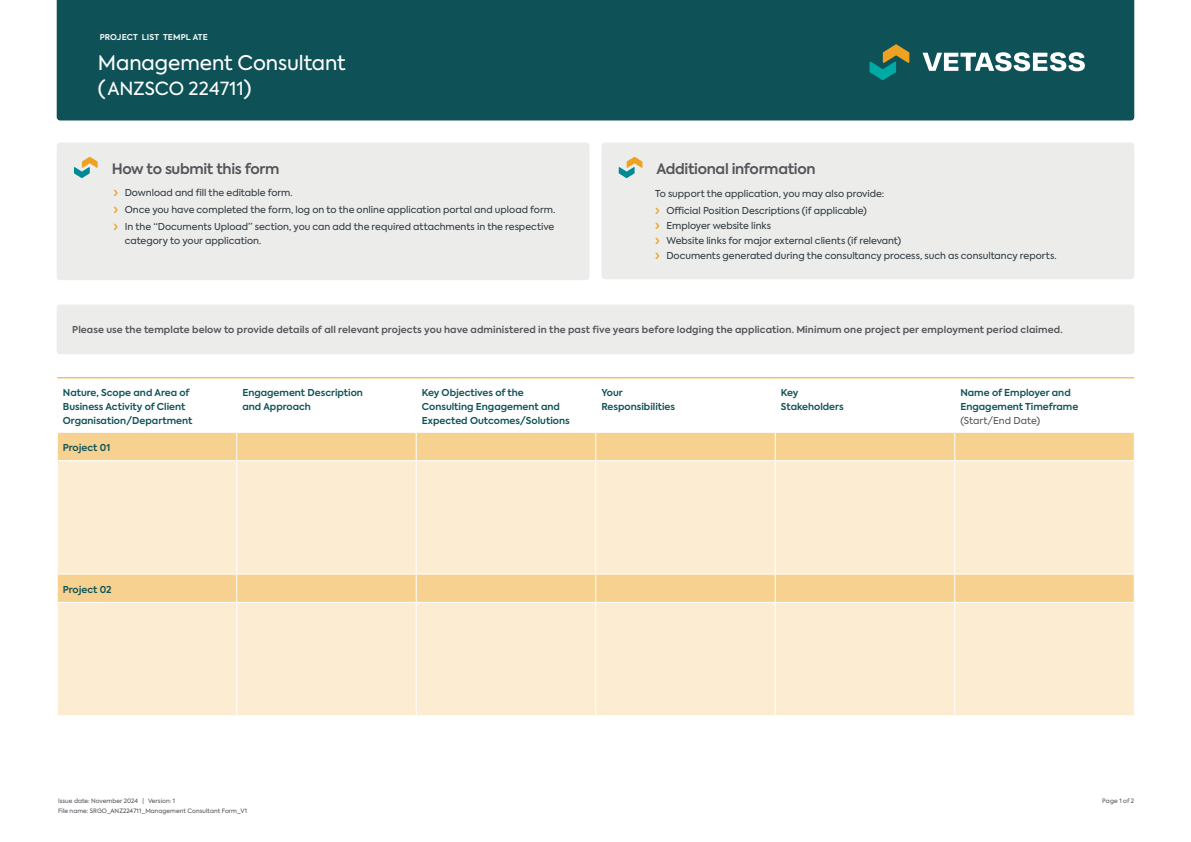
<style>
.page{position:relative;width:1191px;height:842px;background:#fff}
.page>*{position:absolute;margin:0;border:0;box-sizing:border-box;transform-origin:0 0}
.t1{font:20px "Axiforma";letter-spacing:-.005em;color:#fff}
.t2{font:18px "Axiforma";color:#fff}
.t3{font:600 14.4px "Axiforma";letter-spacing:-.02em;color:#54555a}
.t4{font:9.5px/14.8px "Axiforma";color:#303c42}
.t5{font:600 9.5px/14px "Axiforma";color:#0e5257}
.t6{font:600 9.5px "Axiforma";letter-spacing:.01em;color:#54555a}
.t7{font:9.5px "Axiforma";color:#54555a}
.t8{font:600 8px "Axiforma";letter-spacing:.01em;color:#fff}
.t9{font:6px/10px "Axiforma";color:#54555a}
.s1{font-size:19.7px}
</style>
<div class="page">
<div style="left:57px;top:0;width:1077px;height:120px;background:#0e5257"></div>
<svg style="left:922px;top:52px;width:162px;height:19px"></svg>
<svg style="left:869px;top:44px;width:40px;height:36px"></svg>
<div style="left:57px;top:142px;width:532px;height:138px;background:#ececeb;border-radius:3px"></div>
<div style="left:57px;top:305px;width:1077px;height:49px;background:#ececeb;border-radius:3px"></div>
<div style="left:601px;top:142px;width:533px;height:137px;background:#ececeb;border-radius:3px"></div>
<svg style="left:74px;top:157px;width:24px;height:21px"></svg>
<svg style="left:619px;top:157px;width:23px;height:21px"></svg>
<div style="left:58px;top:433px;width:1075px;height:27px;background:#f7d190"></div>
<svg style="left:58px;top:461px;width:1075px;height:254px;background:#fbeacb"></svg>
<hr style="left:57px;top:574px;width:180px;height:1px;background:#fff">
<hr style="left:237px;top:574px;width:179px;height:1px;background:#fff">
<hr style="left:416px;top:574px;width:180px;height:1px;background:#fff">
<hr style="left:596px;top:574px;width:179px;height:1px;background:#fff">
<hr style="left:775px;top:574px;width:179px;height:1px;background:#fff">
<hr style="left:954px;top:574px;width:180px;height:1px;background:#fff">
<hr style="left:57px;top:602px;width:180px;height:1px;background:#fff">
<hr style="left:237px;top:602px;width:179px;height:1px;background:#fff">
<hr style="left:416px;top:602px;width:180px;height:1px;background:#fff">
<hr style="left:596px;top:602px;width:179px;height:1px;background:#fff">
<hr style="left:775px;top:602px;width:179px;height:1px;background:#fff">
<hr style="left:954px;top:602px;width:180px;height:1px;background:#fff">
<svg style="left:236px;top:433px;width:1px;height:27px"></svg>
<svg style="left:416px;top:433px;width:1px;height:27px"></svg>
<svg style="left:595px;top:433px;width:1px;height:27px"></svg>
<svg style="left:774px;top:433px;width:1px;height:27px"></svg>
<svg style="left:954px;top:433px;width:1px;height:27px"></svg>
<svg style="left:1133px;top:433px;width:1px;height:27px"></svg>
<hr style="left:236px;top:461px;width:1px;height:113px;background:#fff">
<hr style="left:416px;top:461px;width:1px;height:113px;background:#fff">
<hr style="left:595px;top:461px;width:1px;height:113px;background:#fff">
<hr style="left:774px;top:461px;width:1px;height:113px;background:#fff">
<hr style="left:954px;top:461px;width:1px;height:113px;background:#fff">
<svg style="left:236px;top:575px;width:1px;height:27px"></svg>
<svg style="left:416px;top:575px;width:1px;height:27px"></svg>
<svg style="left:595px;top:575px;width:1px;height:27px"></svg>
<svg style="left:774px;top:575px;width:1px;height:27px"></svg>
<svg style="left:954px;top:575px;width:1px;height:27px"></svg>
<svg style="left:1133px;top:575px;width:1px;height:27px"></svg>
<hr style="left:236px;top:603px;width:1px;height:112px;background:#fff">
<hr style="left:416px;top:603px;width:1px;height:112px;background:#fff">
<hr style="left:595px;top:603px;width:1px;height:112px;background:#fff">
<hr style="left:774px;top:603px;width:1px;height:112px;background:#fff">
<hr style="left:954px;top:603px;width:1px;height:112px;background:#fff">
<svg style="left:57px;top:433px;width:1px;height:27px"></svg>
<svg style="left:57px;top:575px;width:1px;height:27px"></svg>
<hr style="left:57px;top:377px;width:180px;height:1px;background:#eea220">
<hr style="left:237px;top:377px;width:179px;height:1px;background:#eea220">
<hr style="left:416px;top:377px;width:180px;height:1px;background:#eea220">
<hr style="left:596px;top:377px;width:179px;height:1px;background:#eea220">
<hr style="left:775px;top:377px;width:179px;height:1px;background:#eea220">
<hr style="left:954px;top:377px;width:180px;height:1px;background:#eea220">
<p class="t8" style="left:100px;top:32px;width:109px">PROJECT LIST TEMPL ATE</p>
<h1 class="t1" style="left:98px;top:49px;width:249px">Management Consultant</h1>
<h2 class="t2" style="left:98px;top:76px;width:155px"><span class="s1">(</span>ANZSCO 224711<span class="s1">)</span></h2>
<h3 class="t3" style="left:112px;top:159px;width:169px">How to submit this form</h3>
<h3 class="t3" style="left:656px;top:159px;width:161px">Additional information</h3>
<p class="t4" style="left:125px;top:185px;width:432px;line-height:16.8px">Download and fill the editable form.<br>Once you have completed the form, log on to the online application portal and upload form.<br>In the “Documents Upload” section, you can add the required attachments in the respective</p>
<p class="t4" style="left:125px;top:233px;width:138px">category to your application.</p>
<p class="t4" style="left:666px;top:184px;width:219px;line-height:17.7px;text-indent:-11px">To support the application, you may also provide:<br>Official Position Descriptions (if applicable)</p>
<p class="t4" style="left:666px;top:218px;width:392px">Employer website links<br>Website links for major external clients (if relevant)<br>Documents generated during the consultancy process, such as consultancy reports.</p>
<p class="t6" style="left:72px;top:323px;width:991px">Please use the template below to provide details of all relevant projects you have administered in the past five years before lodging the application. Minimum one project per employment period claimed.</p>
<p class="t5" style="left:63px;top:385px;width:131px">Nature, Scope and Area of<br>Business Activity of Client<br>Organisation/Department</p>
<p class="t5" style="left:242px;top:385px;width:122px">Engagement Description and Approach</p>
<p class="t5" style="left:422px;top:385px;width:149px">Key Objectives of the<br>Consulting Engagement and<br>Expected Outcomes/Solutions</p>
<p class="t5" style="left:601px;top:385px;width:75px">Your<br>Responsibilities</p>
<p class="t5" style="left:781px;top:385px;width:64px">Key<br>Stakeholders</p>
<p class="t5" style="left:960px;top:385px;width:119px">Name of Employer and<br>Engagement Timeframe</p>
<p class="t7" style="left:960px;top:414px;width:81px">(Start/End Date)</p>
<p class="t5" style="left:63px;top:441px;width:49px">Project 01</p>
<p class="t5" style="left:63px;top:583px;width:50px">Project 02</p>
<p class="t9" style="left:58px;top:796px;width:190px">Issue date: November 2024 | Version: 1<br>File name: SRGO_ANZ224711_Management Consultant Form_V1</p>
<p class="t9" style="left:1102px;top:796px;width:34px">Page 1 of 2</p>
</div>
